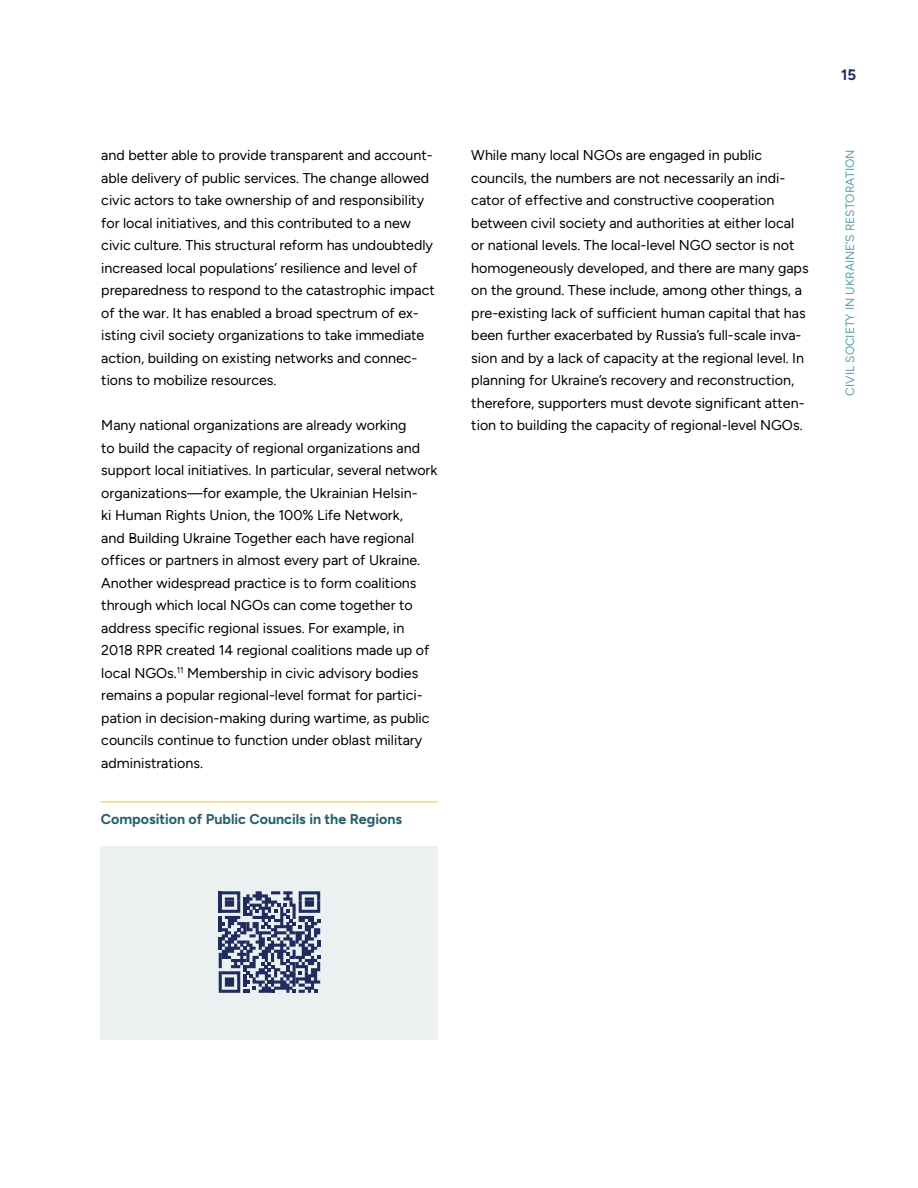
<style>
.page{position:relative;width:918px;height:1188px;background:#fff}
.page>*{position:absolute;margin:0;border:0;box-sizing:border-box;transform-origin:0 0}
.t1{font:700 15px "Figtree";color:#202b5e}
.Body{font:14.25px/22.5px "Figtree";color:#000}
.Body-2{font:700 14.25px "Figtree";color:#265e6f}
.t2{font:12px "Figtree";color:#5ea0a8}
</style>
<div class="page">
<hr style="left:101px;top:801px;width:337px;height:1px;background:#ffc82c">
<div style="left:101px;top:846px;width:337px;height:194px;background:#ebf0f1"></div>
<svg style="left:219px;top:891px;width:101px;height:102px"></svg>
<p class="Body" style="left:101px;top:144px;width:335px">and better able to provide transparent and account&shy;able delivery of public services. The change allowed civic actors to take ownership of and responsibility for local initiatives, and this contributed to a new civic culture. This structural reform has undoubtedly increased local populations’ resilience and level of preparedness to respond to the catastrophic impact of the war. It has enabled a broad spectrum of ex&shy;isting civil society organizations to take immediate action, building on existing networks and connec&shy;tions to mobilize resources.</p>
<p class="Body" style="left:101px;top:414px;width:338px">Many national organizations are already working<br>to build the capacity of regional organizations and support local initiatives. In particular, several network organizations—for example, the Ukrainian Helsin-<br>ki Human Rights Union, the 100% Life Network,<br>and Building Ukraine Together each have regional offices or partners in almost every part of Ukraine.<br>Another widespread practice is to form coalitions through which local NGOs can come together to address specific regional issues. For example, in 2018 RPR created 14 regional coalitions made up of local NGOs.<sup>11</sup> Membership in civic advisory bodies remains a popular regional-level format for partici&shy;pation in decision-making during wartime, as public councils continue to function under oblast military administrations.</p>
<p class="Body-2" style="left:101px;top:810px;width:303px">Composition of Public Councils in the Regions</p>
<p class="Body" style="left:471px;top:144px;width:339px">While many local NGOs are engaged in public councils, the numbers are not necessarily an indi&shy;cator of effective and constructive cooperation between civil society and authorities at either local or national levels. The local-level NGO sector is not homogeneously developed, and there are many gaps on the ground. These include, among other things, a pre-existing lack of sufficient human capital that has been further exacerbated by Russia’s full-scale inva&shy;sion and by a lack of capacity at the regional level. In planning for Ukraine’s recovery and reconstruction, therefore, supporters must devote significant atten&shy;tion to building the capacity of regional-level NGOs.</p>
<p class="t1" style="left:841px;top:66px;width:17px">15</p>
<p class="t2" style="left:843px;top:396px;width:248px;rotate:-90deg">CIVIL SOCIETY IN UKRAINE’S RESTORATION</p>
</div>
